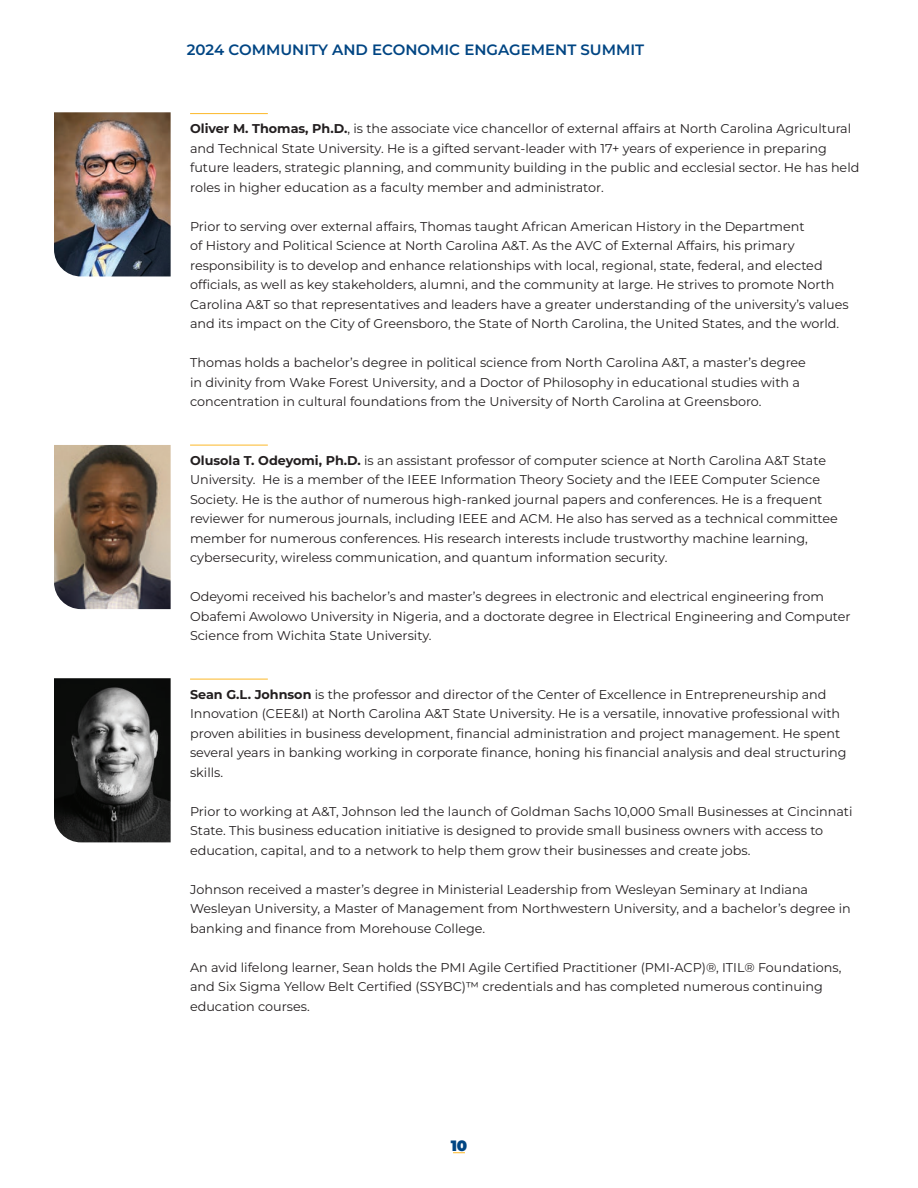
<style>
.page{position:relative;width:918px;height:1188px;background:#fff}
.page>*{position:absolute;margin:0;border:0;box-sizing:border-box;transform-origin:0 0}
.t1{font:600 15px "Montserrat";color:#004583}
.t2{font:900 15px "Montserrat";color:#004583}
.t3{font:12.75px/19.5px "Montserrat";color:#231f20}
.s1{font-weight:700}
</style>
<div class="page">
<svg style="left:453px;top:1152px;width:12px;height:1px"></svg>
<hr style="left:190px;top:113px;width:78px;height:1px;background:#fcb828">
<hr style="left:190px;top:445px;width:78px;height:1px;background:#fcb828">
<hr style="left:190px;top:679px;width:78px;height:1px;background:#fcb828">
<img style="left:54px;top:112px;width:117px;height:164px">
<img style="left:54px;top:445px;width:117px;height:164px">
<img style="left:54px;top:678px;width:117px;height:164px">
<p class="t1" style="left:187px;top:40px;width:459px">2024 COMMUNITY AND ECONOMIC ENGAGEMENT SUMMIT</p>
<p class="t3" style="left:190px;top:119px;width:671px"><span class="s1">Oliver M. Thomas, Ph.D.</span>, is the associate vice chancellor of external affairs at North Carolina Agricultural and Technical State University. He is a gifted servant-leader with 17+ years of experience in preparing future leaders, strategic planning, and community building in the public and ecclesial sector. He has held roles in higher education as a faculty member and administrator.</p>
<p class="t3" style="left:190px;top:216px;width:660px">Prior to serving over external affairs, Thomas taught African American History in the Department<br>of History and Political Science at North Carolina A&amp;T. As the AVC of External Affairs, his primary responsibility is to develop and enhance relationships with local, regional, state, federal, and elected officials, as well as key stakeholders, alumni, and the community at large. He strives to promote North Carolina A&amp;T so that representatives and leaders have a greater understanding of the university’s values and its impact on the City of Greensboro, the State of North Carolina, the United States, and the world.</p>
<p class="t3" style="left:190px;top:353px;width:617px">Thomas holds a bachelor’s degree in political science from North Carolina A&amp;T, a master’s degree in divinity from Wake Forest University, and a Doctor of Philosophy in educational studies with a concentration in cultural foundations from the University of North Carolina at Greensboro.</p>
<p class="t3" style="left:190px;top:450px;width:649px"><span class="s1">Olusola T. Odeyomi, Ph.D.</span> is an assistant professor of computer science at North Carolina A&amp;T State University. He is a member of the IEEE Information Theory Society and the IEEE Computer Science Society. He is the author of numerous high-ranked journal papers and conferences. He is a frequent reviewer for numerous journals, including IEEE and ACM. He also has served as a technical committee member for numerous conferences. His research interests include trustworthy machine learning, cybersecurity, wireless communication, and quantum information security.</p>
<p class="t3" style="left:190px;top:587px;width:662px">Odeyomi received his bachelor’s and master’s degrees in electronic and electrical engineering from<br>Obafemi Awolowo University in Nigeria, and a doctorate degree in Electrical Engineering and Computer<br>Science from Wichita State University.</p>
<p class="t3" style="left:190px;top:684px;width:658px"><span class="s1">Sean G.L. Johnson</span> is the professor and director of the Center of Excellence in Entrepreneurship and Innovation (CEE&amp;I) at North Carolina A&amp;T State University. He is a versatile, innovative professional with proven abilities in business development, financial administration and project management. He spent several years in banking working in corporate finance, honing his financial analysis and deal structuring skills.</p>
<p class="t3" style="left:190px;top:801px;width:664px">Prior to working at A&amp;T, Johnson led the launch of Goldman Sachs 10,000 Small Businesses at Cincinnati<br>State. This business education initiative is designed to provide small business owners with access to education, capital, and to a network to help them grow their businesses and create jobs.</p>
<p class="t3" style="left:190px;top:879px;width:662px">Johnson received a master’s degree in Ministerial Leadership from Wesleyan Seminary at Indiana<br>Wesleyan University, a Master of Management from Northwestern University, and a bachelor’s degree in banking and finance from Morehouse College.</p>
<p class="t3" style="left:190px;top:957px;width:653px">An avid lifelong learner, Sean holds the PMI Agile Certified Practitioner (PMI-ACP)®, ITIL® Foundations, and Six Sigma Yellow Belt Certified (SSYBC)™ credentials and has completed numerous continuing education courses.</p>
<p class="t2" style="left:451px;top:1135px;width:18px">10</p>
</div>
